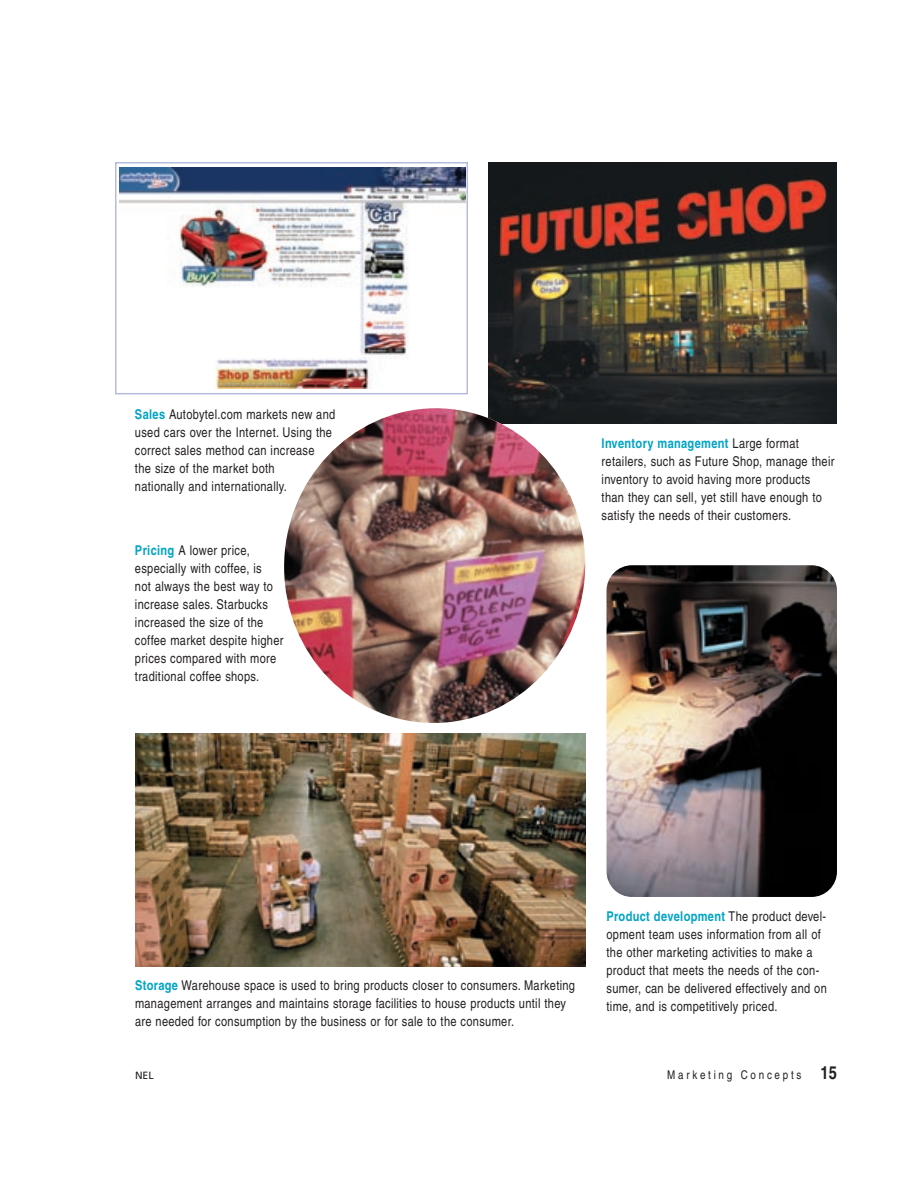
<style>
.page{position:relative;width:918px;height:1188px;background:#fff}
.page>*{position:absolute;margin:0;border:0;box-sizing:border-box;transform-origin:0 0}
.t1{font:condensed 13.5px/18px "Helvetica";letter-spacing:.025em;color:#231f20}
.t2{font:condensed 12px "Helvetica";letter-spacing:.23em;color:#231f20}
.t3{font:10.5px "Frutiger";color:#231f20}
.s1{font-weight:700;color:#00a4c4}
.s2{font-weight:700;font-size:18px}
</style>
<div class="page">
<img style="left:120px;top:167px;width:345px;height:222px">
<div style="left:115px;top:162px;width:353px;height:232px;border:2px solid #b6bcde"></div>
<img style="left:489px;top:162px;width:348px;height:261px">
<img style="left:136px;top:734px;width:449px;height:232px">
<img style="left:607px;top:565px;width:230px;height:332px;border-radius:26px">
<img style="left:272px;top:397px;width:325px;height:338px">
<p class="t1" style="left:135px;top:406px;width:202px"><span class="s1">Sales</span> Autobytel.com markets new and used cars over the Internet. Using the correct sales method can increase<br>the size of the market both<br>nationally and internationally.</p>
<p class="t1" style="left:135px;top:542px;width:150px"><span class="s1">Pricing</span> A lower price, especially with coffee, is<br>not always the best way to increase sales. Starbucks increased the size of the coffee market despite higher prices compared with more traditional coffee shops.</p>
<p class="t1" style="left:602px;top:435px;width:234px"><span class="s1">Inventory management</span> Large format retailers, such as Future Shop, manage their inventory to avoid having more products than they can sell, yet still have enough to satisfy the needs of their customers.</p>
<p class="t1" style="left:135px;top:977px;width:442px"><span class="s1">Storage</span> Warehouse space is used to bring products closer to consumers. Marketing management arranges and maintains storage facilities to house products until they are needed for consumption by the business or for sale to the consumer.</p>
<p class="t1" style="left:607px;top:909px;width:222px"><span class="s1">Product development</span> The product devel&shy;opment team uses information from all of the other marketing activities to make a product that meets the needs of the con&shy;sumer, can be delivered effectively and on time, and is competitively priced.</p>
<p class="t3" style="left:135px;top:1071px;width:20px">NEL</p>
<p class="t2" style="left:667px;top:1071px;width:171px">Marketing Concepts <span class="s2">15</span></p>
</div>
